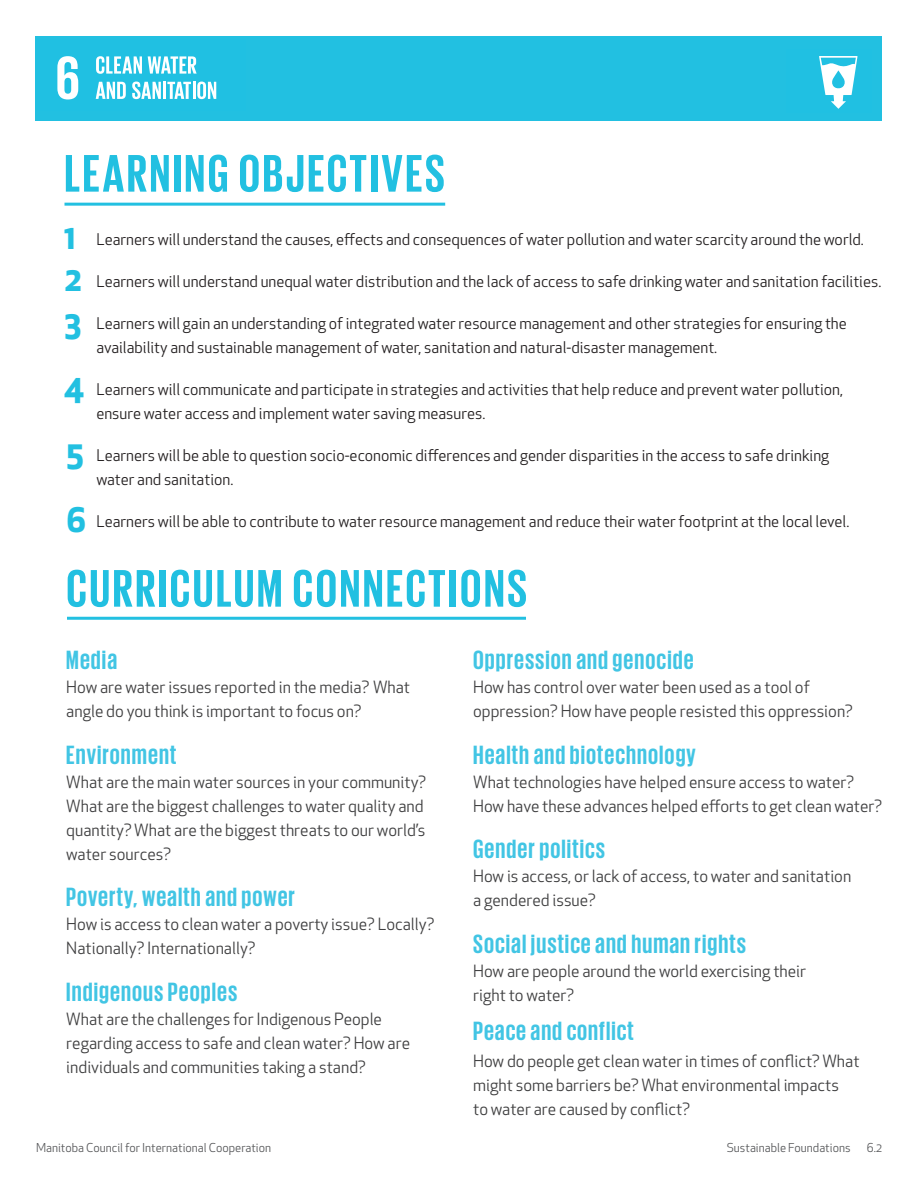
<style>
.page{position:relative;width:918px;height:1188px;background:#fff}
.page>*{position:absolute;margin:0;border:0;box-sizing:border-box;transform-origin:0 0}
.t1{font:700 54px "Giorgio Sans";letter-spacing:.05em;color:#22c0e1}
.t2{font:700 33px "Apex New";color:#22c0e1}
.Curriculum_Connectio{font:700 27px "Giorgio Sans";letter-spacing:.04em;color:#42c5e4}
.Curriculum_Connectio-2{font:16.5px/24px "Apex New";color:#3e3e3f}
.t3{font:15.75px/24px "Apex New";color:#231f20}
.t4{font:12px "Apex New";color:#57585a}
</style>
<div class="page">
<div style="left:36px;top:36px;width:846px;height:85px;background:#22c0e1"></div>
<svg style="left:819px;top:56px;width:39px;height:53px"></svg>
<svg style="left:57px;top:56px;width:21px;height:43px"></svg>
<svg style="left:96px;top:56px;width:46px;height:18px"></svg>
<svg style="left:148px;top:56px;width:49px;height:18px"></svg>
<svg style="left:96px;top:82px;width:30px;height:17px"></svg>
<svg style="left:132px;top:82px;width:29px;height:17px"></svg>
<hr style="left:163px;top:82px;width:3px;height:17px;background:#fff">
<svg style="left:167px;top:82px;width:49px;height:17px"></svg>
<hr style="left:64px;top:203px;width:381px;height:3px;background:#22c0e1">
<hr style="left:67px;top:617px;width:459px;height:3px;background:#22c0e1">
<p class="t1" style="left:64px;top:146px;width:382px">LEARNING OBJECTIVES</p>
<p class="t2" style="left:64px;top:213px;width:13px">1</p>
<p class="t2" style="left:64px;top:255px;width:20px">2</p>
<p class="t2" style="left:64px;top:300px;width:19px">3</p>
<p class="t2" style="left:64px;top:363px;width:22px">4</p>
<p class="t2" style="left:66px;top:429px;width:19px">5</p>
<p class="t2" style="left:66px;top:496px;width:22px">6</p>
<p class="t3" style="left:96px;top:228px;width:769px">Learners will understand the causes, effects and consequences of water pollution and water scarcity around the world.</p>
<p class="t3" style="left:96px;top:270px;width:786px">Learners will understand unequal water distribution and the lack of access to safe drinking water and sanitation facilities.</p>
<p class="t3" style="left:96px;top:312px;width:752px">Learners will gain an understanding of integrated water resource management and other strategies for ensuring the availability and sustainable management of water, sanitation and natural-disaster management.</p>
<p class="t3" style="left:96px;top:378px;width:748px">Learners will communicate and participate in strategies and activities that help reduce and prevent water pollution, ensure water access and implement water saving measures.</p>
<p class="t3" style="left:96px;top:444px;width:734px">Learners will be able to question socio-economic differences and gender disparities in the access to safe drinking water and sanitation.</p>
<p class="t3" style="left:96px;top:510px;width:755px">Learners will be able to contribute to water resource management and reduce their water footprint at the local level.</p>
<p class="t1" style="left:66px;top:561px;width:462px">CURRICULUM CONNECTIONS</p>
<p class="Curriculum_Connectio" style="left:66px;top:646px;width:52px">Media</p>
<p class="Curriculum_Connectio-2" style="left:66px;top:675px;width:345px">How are water issues reported in the media? What angle do you think is important to focus on?</p>
<p class="Curriculum_Connectio" style="left:66px;top:741px;width:112px">Environment</p>
<p class="Curriculum_Connectio-2" style="left:66px;top:770px;width:362px">What are the main water sources in your community?<br>What are the biggest challenges to water quality and quantity? What are the biggest threats to our world’s water sources?</p>
<p class="Curriculum_Connectio" style="left:66px;top:883px;width:230px">Poverty, wealth and power</p>
<p class="Curriculum_Connectio-2" style="left:66px;top:912px;width:370px">How is access to clean water a poverty issue? Locally?<br>Nationally? Internationally?</p>
<p class="Curriculum_Connectio" style="left:66px;top:978px;width:173px">Indigenous Peoples</p>
<p class="Curriculum_Connectio-2" style="left:66px;top:1007px;width:345px">What are the challenges for Indigenous People regarding access to safe and clean water? How are individuals and communities taking a stand?</p>
<p class="Curriculum_Connectio" style="left:473px;top:646px;width:222px">Oppression and genocide</p>
<p class="Curriculum_Connectio-2" style="left:473px;top:675px;width:381px">How has control over water been used as a tool of oppression? How have people resisted this oppression?</p>
<p class="Curriculum_Connectio" style="left:473px;top:741px;width:224px">Health and biotechnology</p>
<p class="Curriculum_Connectio-2" style="left:473px;top:770px;width:411px">What technologies have helped ensure access to water?<br>How have these advances helped efforts to get clean water?</p>
<p class="Curriculum_Connectio" style="left:473px;top:835px;width:133px">Gender politics</p>
<p class="Curriculum_Connectio-2" style="left:473px;top:864px;width:380px">How is access, or lack of access, to water and sanitation a gendered issue?</p>
<p class="Curriculum_Connectio" style="left:473px;top:930px;width:274px">Social justice and human rights</p>
<p class="Curriculum_Connectio-2" style="left:473px;top:959px;width:335px">How are people around the world exercising their right to water?</p>
<p class="Curriculum_Connectio" style="left:473px;top:1017px;width:162px">Peace and conflict</p>
<p class="Curriculum_Connectio-2" style="left:473px;top:1049px;width:388px">How do people get clean water in times of conflict? What might some barriers be? What environmental impacts<br>to water are caused by conflict?</p>
<p class="t4" style="left:36px;top:1140px;width:237px">Manitoba Council for International Cooperation</p>
<p class="t4" style="left:727px;top:1140px;width:125px">Sustainable Foundations</p>
<p class="t4" style="left:867px;top:1140px;width:17px">6.2</p>
</div>
